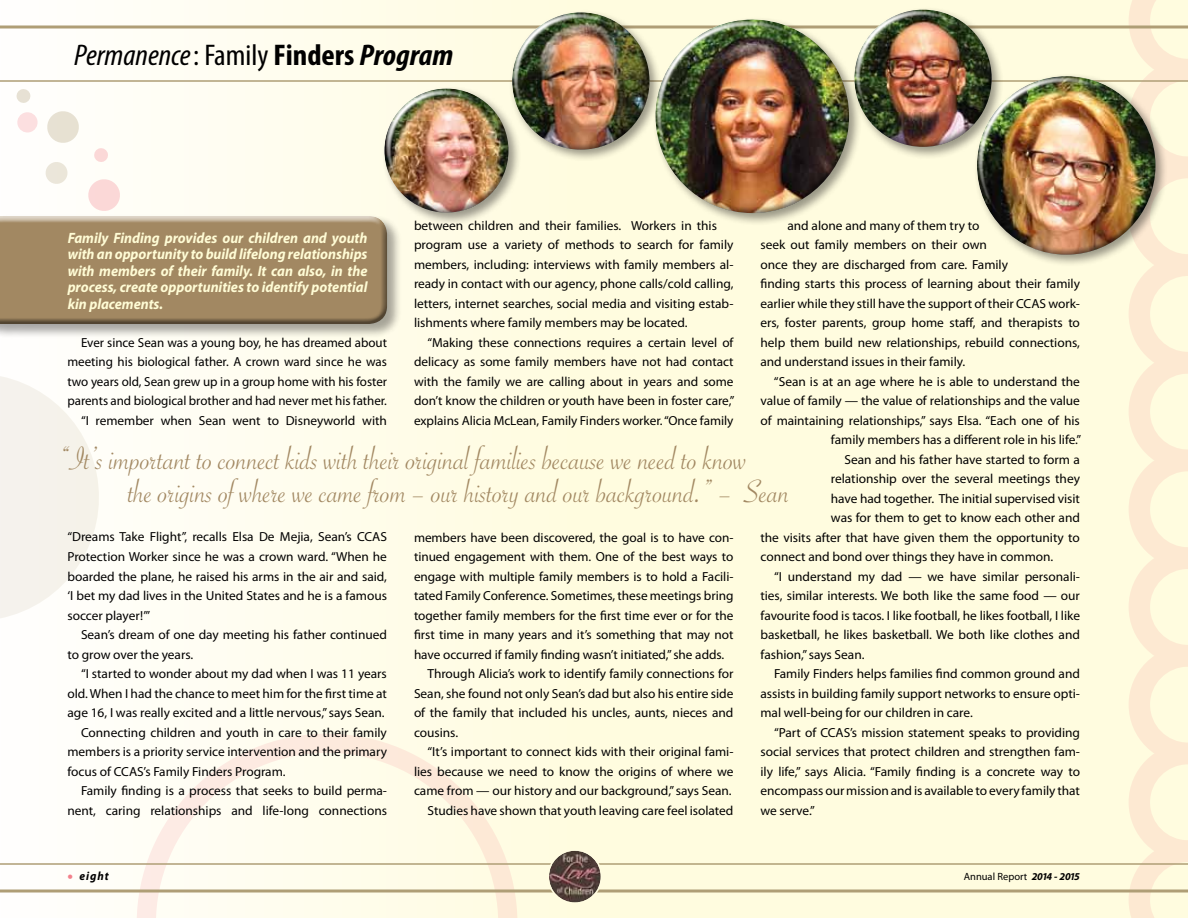
<style>
.page{position:relative;width:1188px;height:918px;background:#fff}
.page>*{position:absolute;margin:0;border:0;box-sizing:border-box;transform-origin:0 0}
.t1{font:34.5px/33px "Savoye Plain";letter-spacing:-.005em;color:#a28862}
.t2{font:italic condensed 30px "Myriad Pro";color:#000;scale:1.06 1}
.t3{font:italic 700 15px/16.5px "Myriad Pro";letter-spacing:-.005em;color:#fffcd5;text-align:justify;scale:.95 1}
.t4{font:13.2px/19.5px "Myriad Pro";letter-spacing:-.005em;color:#000}
.t5{font:italic 700 12px "Myriad Pro";letter-spacing:.09em;color:#000;scale:.95 1}
.t6{font:10.5px "Myriad Pro";color:#000}
.s1{font-style:normal}
.s2{font-weight:700;font-style:normal}
.s3{font-weight:700}
.s4{font-style:normal;font-size:16.5px;color:#f3818c}
.s5{font-weight:700;font-style:italic}
</style>
<div class="page">
<div style="left:0;top:0;width:1188px;height:918px;background:linear-gradient(to right,#fffdf6,#fffbd6)"></div>
<svg style="left:1129px;top:0;width:59px;height:918px;background:#fdf3d8"></svg>
<svg style="left:0;top:363px;width:110px;height:269px"></svg>
<svg style="left:137px;top:734px;width:381px;height:184px;fill:#fffdea"></svg>
<svg style="left:16px;top:88px;width:15px;height:16px"></svg>
<div style="left:0;top:214px;width:402px;height:125px;background:#000;opacity:.35"></div>
<svg style="left:0;top:110px;width:381px;height:103px"></svg>
<div style="left:0;top:213px;width:390px;height:102px;background:#fff;opacity:.9"></div>
<div style="left:0;top:220px;width:390px;height:106px;background:#000;opacity:.5"></div>
<hr style="left:0;top:890px;width:1188px;height:2px;background:#af9e76">
<hr style="left:0;top:863px;width:1188px;height:2px;background:#af9e76">
<hr style="left:0;top:26px;width:1188px;height:2px;background:#af9e76">
<hr style="left:0;top:80px;width:1188px;height:2px;background:#af9e76">
<img style="left:549px;top:851px;width:52px;height:51px;border-radius:26px">
<div style="left:548px;top:849px;width:54px;height:55px;border:2px solid #fffce1;border-radius:50%"></div>
<div style="left:652px;top:16px;width:210px;height:210px;background:#000;opacity:.4"></div>
<div style="left:653px;top:18px;width:199px;height:197px;background:#000;opacity:.9"></div>
<div style="left:851px;top:6px;width:154px;height:154px;background:#000;opacity:.4"></div>
<div style="left:853px;top:7px;width:141px;height:143px;background:#000;opacity:.9"></div>
<div style="left:509px;top:9px;width:154px;height:154px;background:#000;opacity:.4"></div>
<div style="left:510px;top:10px;width:142px;height:142px;background:#000;opacity:.9"></div>
<div style="left:381px;top:85px;width:140px;height:140px;background:#000;opacity:.4"></div>
<div style="left:382px;top:86px;width:129px;height:129px;background:#000;opacity:.9"></div>
<div style="left:973px;top:73px;width:195px;height:195px;background:#000;opacity:.4"></div>
<div style="left:975px;top:74px;width:183px;height:183px;background:#000;opacity:.9"></div>
<h2 class="t2" style="left:74px;top:37px;width:359px">Permanence<span class="s1">: Family</span> <span class="s2">Finders</span> <span class="s3">Program</span></h2>
<p class="t4" style="left:761px;top:215px;width:321px;text-indent:27px">and alone and many of them try to<br>seek out family members on their own<br>once they are discharged from care. Family<br>finding starts this process of learning about their family earlier while they still have the support of their CCAS work&shy;ers, foster parents, group home staff, and therapists to help them build new relationships, rebuild connections, and understand issues in their family.</p>
<p class="t4" style="left:774px;top:371px;width:307px">“Sean is at an age where he is able to understand the</p>
<p class="t4" style="left:761px;top:391px;width:321px">value of family — the value of relationships and the value</p>
<p class="t4" style="left:761px;top:410px;width:321px">of maintaining relationships,” says Elsa. “Each one of his</p>
<p class="t4" style="left:831px;top:430px;width:252px">family members has a different role in his life.”</p>
<p class="t4" style="left:844px;top:449px;width:237px">Sean and his father have started to form a</p>
<p class="t4" style="left:831px;top:469px;width:251px">relationship over the several meetings they</p>
<p class="t4" style="left:831px;top:488px;width:251px">have had together. The initial supervised visit</p>
<p class="t4" style="left:831px;top:508px;width:251px">was for them to get to know each other and</p>
<p class="t4" style="left:761px;top:527px;width:321px">the visits after that have given them the opportunity to</p>
<p class="t4" style="left:761px;top:547px;width:294px">connect and bond over things they have in common.</p>
<p class="t4" style="left:774px;top:566px;width:307px">“I understand my dad — we have similar personali-</p>
<p class="t4" style="left:761px;top:586px;width:321px">ties, similar interests. We both like the same food — our</p>
<p class="t4" style="left:761px;top:605px;width:321px">favourite food is tacos. I like football, he likes football, I like</p>
<p class="t4" style="left:761px;top:625px;width:321px">basketball, he likes basketball. We both like clothes and</p>
<p class="t4" style="left:761px;top:644px;width:105px">fashion,” says Sean.</p>
<p class="t4" style="left:774px;top:664px;width:307px">Family Finders helps families find common ground and</p>
<p class="t4" style="left:761px;top:683px;width:321px">assists in building family support networks to ensure opti-</p>
<p class="t4" style="left:761px;top:703px;width:214px">mal well-being for our children in care.</p>
<p class="t4" style="left:774px;top:722px;width:307px">“Part of CCAS’s mission statement speaks to providing</p>
<p class="t4" style="left:761px;top:742px;width:321px">social services that protect children and strengthen fam-</p>
<p class="t4" style="left:761px;top:761px;width:321px">ily life,” says Alicia. “Family finding is a concrete way to</p>
<p class="t4" style="left:761px;top:781px;width:321px">encompass our mission and is available to every family that</p>
<p class="t4" style="left:761px;top:800px;width:56px">we serve.”</p>
<p class="t4" style="left:414px;top:215px;width:321px">between children and their families. Workers in this program use a variety of methods to search for family members, including: interviews with family members al&shy;ready in contact with our agency, phone calls/cold calling, letters, internet searches, social media and visiting estab&shy;lishments where family members may be located.</p>
<p class="t4" style="left:414px;top:332px;width:322px;text-align:justify;text-indent:13px">“Making these connections requires a certain level of delicacy as some family members have not had contact with the family we are calling about in years and some don’t know the children or youth have been in foster care,” explains Alicia McLean, Family Finders worker. “Once family</p>
<p class="t3" style="left:68px;top:229px;width:317px">Family Finding provides our children and youth with an opportunity to build lifelong relationships with members of their family. It can also, in the process, create opportunities to identify potential kin placements.</p>
<p class="t4" style="left:67px;top:332px;width:321px;text-align:right">Ever since Sean was a young boy, he has dreamed about meeting his biological father. A crown ward since he was two years old, Sean grew up in a group home with his foster parents and biological brother and had never met his father. “I remember when Sean went to Disneyworld with</p>
<h1 class="t1" style="left:128px;top:440px;width:663px;text-indent:-69px">“It’s important to connect kids with their original families because we need to know<br>the origins of where we came from – our history and our background.” – Sean</h1>
<p class="t4" style="left:68px;top:527px;width:321px;text-align:justify">“Dreams Take Flight”, recalls Elsa De Mejia, Sean’s CCAS Protection Worker since he was a crown ward. “When he boarded the plane, he raised his arms in the air and said, ‘I bet my dad lives in the United States and he is a famous soccer player!’”</p>
<p class="t4" style="left:68px;top:625px;width:321px;text-indent:13px">Sean’s dream of one day meeting his father continued to grow over the years.</p>
<p class="t4" style="left:81px;top:664px;width:307px">“I started to wonder about my dad when I was 11 years</p>
<p class="t4" style="left:68px;top:683px;width:321px">old. When I had the chance to meet him for the first time at</p>
<p class="t4" style="left:68px;top:703px;width:319px">age 16, I was really excited and a little nervous,” says Sean.</p>
<p class="t4" style="left:81px;top:722px;width:307px">Connecting children and youth in care to their family</p>
<p class="t4" style="left:68px;top:742px;width:321px">members is a priority service intervention and the primary</p>
<p class="t4" style="left:68px;top:761px;width:220px">focus of CCAS’s Family Finders Program.</p>
<p class="t4" style="left:81px;top:781px;width:308px">Family finding is a process that seeks to build perma-</p>
<p class="t4" style="left:68px;top:800px;width:321px">nent, caring relationships and life-long connections</p>
<p class="t4" style="left:414px;top:527px;width:321px">members have been discovered, the goal is to have con-</p>
<p class="t4" style="left:414px;top:547px;width:321px">tinued engagement with them. One of the best ways to</p>
<p class="t4" style="left:414px;top:566px;width:321px">engage with multiple family members is to hold a Facili-</p>
<p class="t4" style="left:414px;top:586px;width:321px">tated Family Conference. Sometimes, these meetings bring</p>
<p class="t4" style="left:414px;top:605px;width:321px">together family members for the first time ever or for the</p>
<p class="t4" style="left:414px;top:625px;width:321px">first time in many years and it’s something that may not</p>
<p class="t4" style="left:414px;top:644px;width:312px">have occurred if family finding wasn’t initiated,” she adds.</p>
<p class="t4" style="left:428px;top:664px;width:307px">Through Alicia’s work to identify family connections for</p>
<p class="t4" style="left:414px;top:683px;width:321px">Sean, she found not only Sean’s dad but also his entire side</p>
<p class="t4" style="left:414px;top:703px;width:321px">of the family that included his uncles, aunts, nieces and</p>
<p class="t4" style="left:414px;top:722px;width:46px">cousins.</p>
<p class="t4" style="left:428px;top:742px;width:307px">“It’s important to connect kids with their original fami-</p>
<p class="t4" style="left:414px;top:761px;width:321px">lies because we need to know the origins of where we</p>
<p class="t4" style="left:414px;top:781px;width:319px">came from — our history and our background,” says Sean.</p>
<p class="t4" style="left:428px;top:800px;width:307px">Studies have shown that youth leaving care feel isolated</p>
<p class="t5" style="left:68px;top:868px;width:45px"><span class="s4">•</span> eight</p>
<p class="t6" style="left:964px;top:870px;width:118px">Annual Report <span class="s5">2014 - 2015</span></p>
</div>
